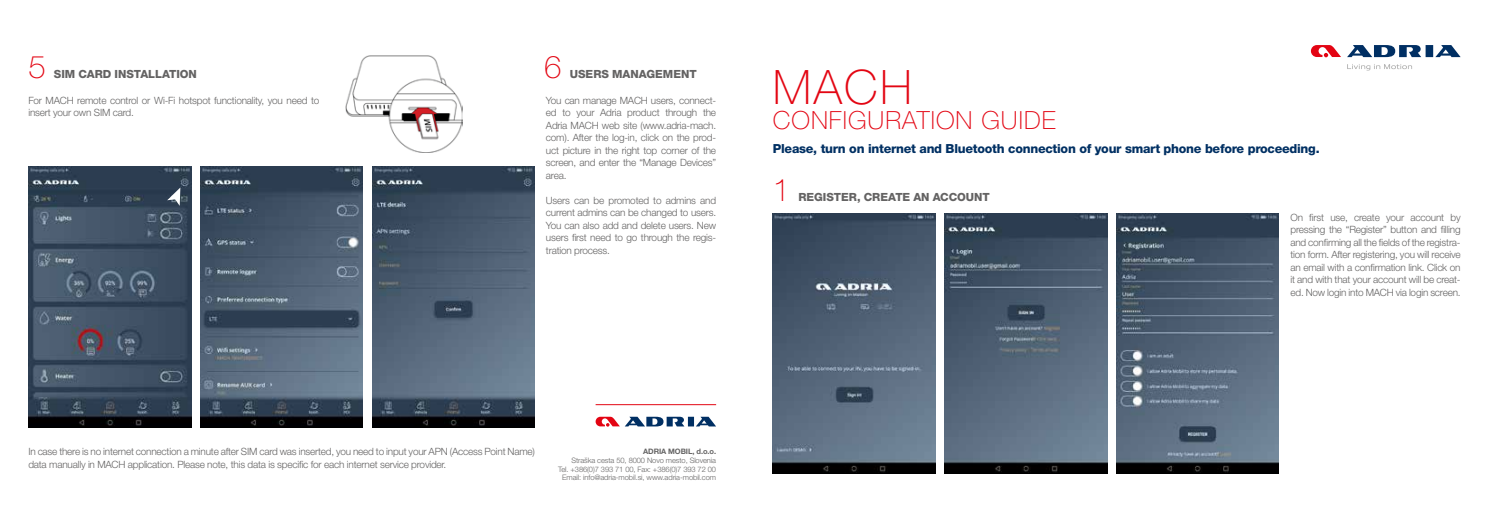
<style>
.page{position:relative;width:1489px;height:525px;background:#fff}
.page>*{position:absolute;margin:0;border:0;box-sizing:border-box;transform-origin:0 0}
.t1{font:100 47.5px "Helvetica Neue LT Pro";color:#e30613}
.t2{font:100 31.25px "Helvetica Neue LT Pro";color:#e30613}
.t3{font:100 25px "Helvetica Neue LT Pro";letter-spacing:.04em;color:#e30613}
.t4{font:800 12.5px "Helvetica Neue LT Pro";letter-spacing:-.02em;color:#003063}
.t5{font:800 11.25px "Helvetica Neue LT Pro";color:#646363}
.t6{font:300 10px/12.5px "Helvetica Neue LT Pro";letter-spacing:-.02em;color:#646363;text-align:justify}
.t7{font:300 7.5px/8.8px "Helvetica Neue LT Pro";letter-spacing:-.01em;color:#646363;text-align:right}
.t8{font:700 7.5px "Helvetica Neue LT Pro";letter-spacing:-.01em;color:#646363}
</style>
<div class="page">
<svg style="left:1310px;top:45px;width:30px;height:12px"></svg>
<svg style="left:1347px;top:45px;width:113px;height:12px"></svg>
<svg style="left:1347px;top:64px;width:64px;height:6px"></svg>
<svg style="left:595px;top:416px;width:121px;height:10px"></svg>
<img style="left:944px;top:213px;width:163px;height:260px">
<img style="left:772px;top:213px;width:163px;height:260px">
<img style="left:1116px;top:213px;width:162px;height:260px">
<img style="left:345px;top:56px;width:117px;height:97px">
<hr style="left:595px;top:404px;width:121px;height:1px;background:#e30613">
<img style="left:28px;top:167px;width:163px;height:260px">
<img style="left:200px;top:167px;width:163px;height:260px">
<img style="left:372px;top:167px;width:163px;height:260px">
<svg style="left:167px;top:187px;width:13px;height:19px"></svg>
<h2 class="t2" style="left:28px;top:48px;width:19px">5</h2>
<p class="t5" style="left:54px;top:67px;width:144px">SIM CARD INSTALLATION</p>
<p class="t6" style="left:28px;top:93px;width:292px">For MACH remote control or Wi-Fi hotspot functionality, you need to insert your own SIM card.</p>
<h2 class="t2" style="left:544px;top:48px;width:19px">6</h2>
<p class="t5" style="left:569px;top:67px;width:128px">USERS MANAGEMENT</p>
<p class="t6" style="left:546px;top:93px;width:172px">You can manage MACH users, connect&shy;ed to your Adria product through the Adria MACH web site (www.adria-mach. com). After the log-in, click on the prod&shy;uct picture in the right top corner of the screen, and enter the “Manage Devices” area.</p>
<p class="t6" style="left:546px;top:193px;width:172px">Users can be promoted to admins and current admins can be changed to users.<br>You can also add and delete users. New users first need to go through the regis&shy;tration process.</p>
<h1 class="t1" style="left:772px;top:60px;width:140px">MACH</h1>
<h3 class="t3" style="left:772px;top:106px;width:284px">CONFIGURATION GUIDE</h3>
<p class="t4" style="left:772px;top:141px;width:548px">Please, turn on internet and Bluetooth connection of your smart phone before proceeding.</p>
<h2 class="t2" style="left:772px;top:172px;width:19px">1</h2>
<p class="t5" style="left:798px;top:190px;width:193px">REGISTER, CREATE AN ACCOUNT</p>
<p class="t6" style="left:1290px;top:211px;width:172px">On first use, create your account by pressing the “Register” button and filling and confirming all the fields of the registra&shy;tion form. After registering, you will receive an email with a confirmation link. Click on it and with that your account will be creat&shy;ed. Now login into MACH via login screen.</p>
<p class="t6" style="left:28px;top:444px;width:508px">In case there is no internet connection a minute after SIM card was inserted, you need to input your APN (Access Point Name) data manually in MACH application. Please note, this data is specific for each internet service provider.</p>
<p class="t8" style="left:643px;top:446px;width:74px">ADRIA MOBIL, d.o.o.</p>
<p class="t7" style="left:558px;top:455px;width:159px">Straška cesta 50, 8000 Novo mesto, Slovenia<br>Tel. +386(0)7 393 71 00, Fax: +386(0)7 393 72 00<br>Email: info@adria-mobil.si, www.adria-mobil.com</p>
</div>
